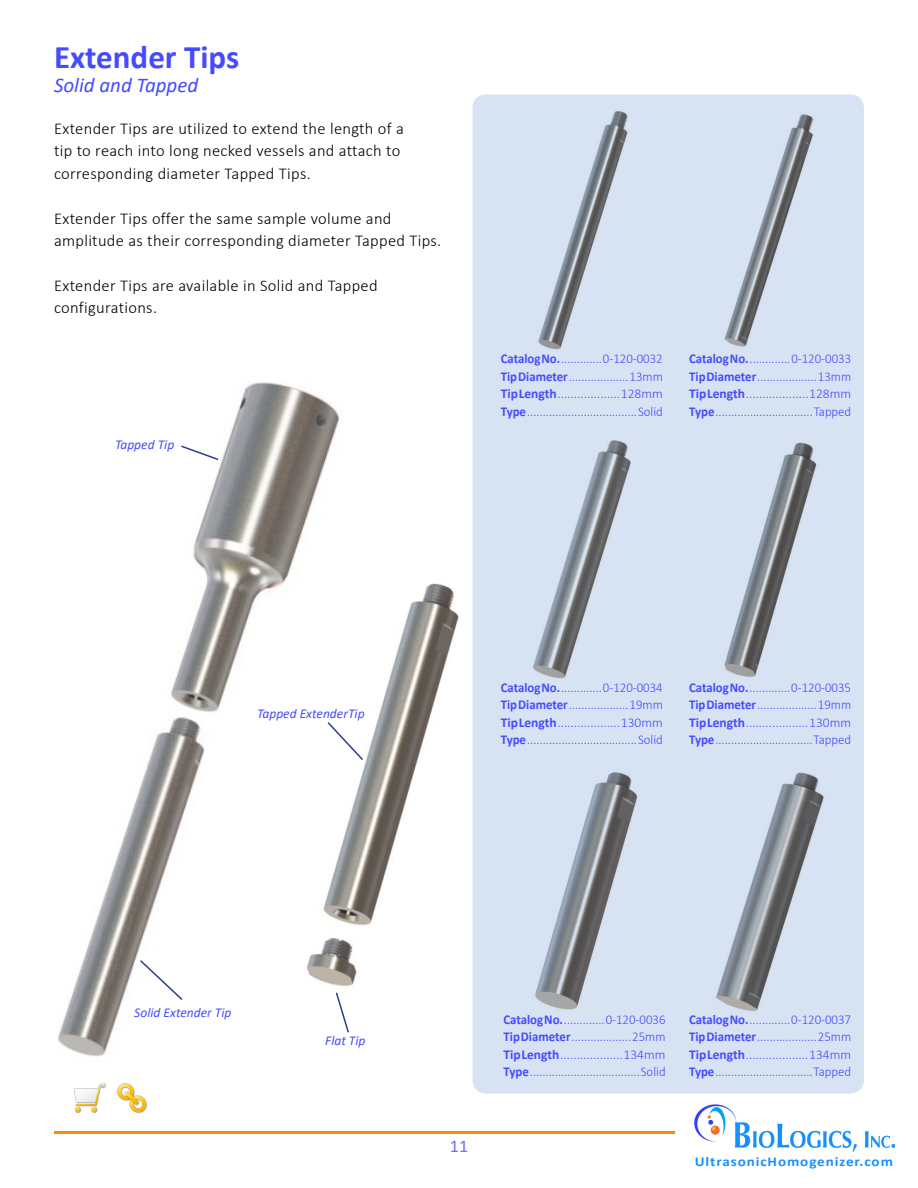
<style>
.page{position:relative;width:918px;height:1188px;background:#fff}
.page>*{position:absolute;margin:0;border:0;box-sizing:border-box;transform-origin:0 0}
.t1{font:700 33px "Calibri";color:#464bff}
.t2{font:italic 21px "Calibri";color:#464bff}
.chart_heading{font:18px "Calibri";color:#6b6fff}
.t3{font:300 16.5px/22.5px "Calibri";letter-spacing:.02em;color:#000}
.t4{font:300 13.5px "Calibri";color:#464bff;scale:.95 1}
.t5{font:300 13.5px "Calibri";color:#464bff}
.t6{font:italic 13.5px "Calibri";color:#464bff}
.t7{font:700 13.5px "Calibri";letter-spacing:.06em;color:#1790ff;scale:1.12 1}
.s1{font-weight:700}
</style>
<div class="page">
<img style="left:695px;top:1105px;width:199px;height:47px">
<hr style="left:54px;top:1131px;width:621px;height:3px;background:#ff870a">
<img style="left:58px;top:382px;width:282px;height:675px">
<div style="left:472px;top:94px;width:392px;height:1000px;background:#d7e3f3;border-radius:14px"></div>
<svg style="left:180px;top:444px;width:40px;height:17px"></svg>
<svg style="left:138px;top:959px;width:46px;height:43px"></svg>
<img style="left:117px;top:1083px;width:30px;height:30px">
<img style="left:74px;top:1083px;width:32px;height:30px">
<img style="left:538px;top:111px;width:90px;height:239px">
<img style="left:724px;top:114px;width:90px;height:233px">
<img style="left:533px;top:440px;width:98px;height:239px">
<img style="left:724px;top:442px;width:93px;height:235px">
<img style="left:535px;top:772px;width:103px;height:238px">
<img style="left:716px;top:772px;width:108px;height:239px">
<img style="left:293px;top:578px;width:180px;height:415px">
<svg style="left:326px;top:721px;width:39px;height:41px"></svg>
<svg style="left:335px;top:991px;width:15px;height:43px"></svg>
<p class="t1" style="left:54px;top:33px;width:187px">Extender Tips</p>
<p class="t2" style="left:54px;top:70px;width:146px">Solid and Tapped</p>
<p class="t3" style="left:54px;top:117px;width:351px">Extender Tips are utilized to extend the length of a tip to reach into long necked vessels and attach to corresponding diameter Tapped Tips.</p>
<p class="t3" style="left:54px;top:207px;width:389px">Extender Tips offer the same sample volume and amplitude as their corresponding diameter Tapped Tips.</p>
<p class="t3" style="left:54px;top:274px;width:325px">Extender Tips are available in Solid and Tapped configurations.</p>
<p class="t6" style="left:115px;top:435px;width:61px">Tapped Tip</p>
<p class="t4" style="left:501px;top:350px;width:172px"><span class="s1">Catalog No.</span> ............. 0-120-0032</p>
<p class="t4" style="left:501px;top:368px;width:172px"><span class="s1">Tip Diameter</span> ................... 13mm</p>
<p class="t5" style="left:501px;top:385px;width:164px"><span class="s1">Tip Length</span> ................... 128mm</p>
<p class="t4" style="left:501px;top:403px;width:172px"><span class="s1">Type</span> ................................... Solid</p>
<p class="t4" style="left:689px;top:350px;width:172px"><span class="s1">Catalog No.</span> ............. 0-120-0033</p>
<p class="t4" style="left:689px;top:368px;width:172px"><span class="s1">Tip Diameter</span> ................... 13mm</p>
<p class="t5" style="left:689px;top:385px;width:164px"><span class="s1">Tip Length</span> ................... 128mm</p>
<p class="t4" style="left:689px;top:403px;width:172px"><span class="s1">Type</span> ............................... Tapped</p>
<p class="t6" style="left:257px;top:704px;width:109px">Tapped ExtenderTip</p>
<p class="t4" style="left:501px;top:679px;width:172px"><span class="s1">Catalog No.</span> ............. 0-120-0034</p>
<p class="t4" style="left:501px;top:697px;width:172px"><span class="s1">Tip Diameter</span> ................... 19mm</p>
<p class="t5" style="left:501px;top:714px;width:164px"><span class="s1">Tip Length</span> ................... 130mm</p>
<p class="t4" style="left:501px;top:732px;width:172px"><span class="s1">Type</span> ................................... Solid</p>
<p class="t4" style="left:689px;top:679px;width:172px"><span class="s1">Catalog No.</span> ............. 0-120-0035</p>
<p class="t4" style="left:689px;top:697px;width:172px"><span class="s1">Tip Diameter</span> ................... 19mm</p>
<p class="t5" style="left:689px;top:714px;width:164px"><span class="s1">Tip Length</span> ................... 130mm</p>
<p class="t4" style="left:689px;top:732px;width:172px"><span class="s1">Type</span> ............................... Tapped</p>
<p class="t6" style="left:134px;top:1003px;width:99px">Solid Extender Tip</p>
<p class="t6" style="left:325px;top:1031px;width:42px">Flat Tip</p>
<p class="chart_heading" style="left:450px;top:1134px;width:20px">11</p>
<p class="t4" style="left:503px;top:1011px;width:172px"><span class="s1">Catalog No.</span> ............. 0-120-0036</p>
<p class="t4" style="left:503px;top:1028px;width:172px"><span class="s1">Tip Diameter</span> ................... 25mm</p>
<p class="t5" style="left:503px;top:1046px;width:164px"><span class="s1">Tip Length</span> ................... 134mm</p>
<p class="t4" style="left:503px;top:1063px;width:172px"><span class="s1">Type</span> ................................... Solid</p>
<p class="t4" style="left:689px;top:1011px;width:172px"><span class="s1">Catalog No.</span> ............. 0-120-0037</p>
<p class="t4" style="left:689px;top:1028px;width:172px"><span class="s1">Tip Diameter</span> ................... 25mm</p>
<p class="t5" style="left:689px;top:1046px;width:164px"><span class="s1">Tip Length</span> ................... 134mm</p>
<p class="t4" style="left:689px;top:1063px;width:172px"><span class="s1">Type</span> ............................... Tapped</p>
<p class="t7" style="left:695px;top:1152px;width:178px">UltrasonicHomogenizer.com</p>
</div>
